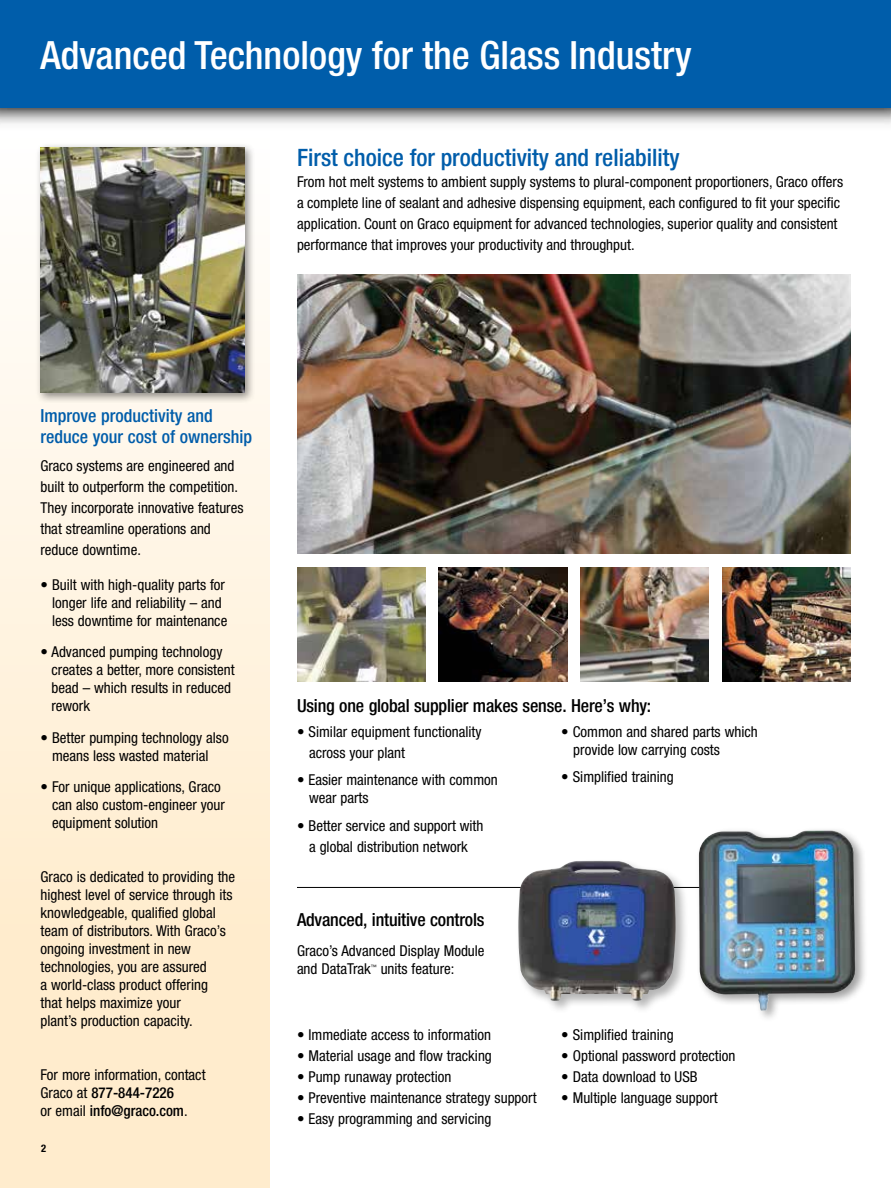
<style>
.page{position:relative;width:891px;height:1188px;background:#fff}
.page>*{position:absolute;margin:0;border:0;box-sizing:border-box;transform-origin:0 0}
.t1{font:500 condensed 39px "Helvetica Neue LT Std";color:#fff}
.t2{font:500 condensed 24px "Helvetica Neue LT Std";color:#005daa}
.t3{font:500 condensed 18px "Helvetica Neue LT Std";letter-spacing:-.01em;color:#000}
.t4{font:500 condensed 18px/21px "Helvetica Neue LT Std";color:#005daa}
.t5{font:condensed 15px/18px "Helvetica Neue LT Std";color:#000}
.t6{font:700 condensed 10.5px "Helvetica Neue LT Std";color:#000}
.t7{font:condensed 6px "Helvetica Neue LT Std";color:#000}
.s1{font-weight:500}
</style>
<div class="page">
<div style="left:0;top:138px;width:270px;height:1050px;background:linear-gradient(to bottom,#fffefb,#ffe9c4)"></div>
<img style="left:0;top:108px;width:891px;height:41px">
<div style="left:0;top:0;width:891px;height:108px;background:#005daa"></div>
<img style="left:297px;top:567px;width:128px;height:115px">
<img style="left:439px;top:567px;width:128px;height:115px">
<img style="left:580px;top:567px;width:129px;height:115px">
<img style="left:297px;top:274px;width:553px;height:280px">
<img style="left:722px;top:567px;width:128px;height:115px">
<div style="left:35px;top:142px;width:221px;height:262px;background:#000;opacity:.45"></div>
<img style="left:40px;top:147px;width:204px;height:246px">
<hr style="left:297px;top:887px;width:553px;height:1px;background:#000">
<div style="left:695px;top:827px;width:173px;height:196px;background:#000;opacity:.38"></div>
<img style="left:699px;top:830px;width:157px;height:181px">
<div style="left:515px;top:858px;width:174px;height:156px;background:#000;opacity:.3"></div>
<img style="left:518px;top:861px;width:158px;height:140px">
<h1 class="t1" style="left:40px;top:32px;width:653px">Advanced Technology for the Glass Industry</h1>
<h2 class="t2" style="left:297px;top:143px;width:384px">First choice for productivity and reliability</h2>
<p class="t5" style="left:297px;top:171px;width:548px;line-height:21px">From hot melt systems to ambient supply systems to plural-component proportioners, Graco offers a complete line of sealant and adhesive dispensing equipment, each configured to fit your specific application. Count on Graco equipment for advanced technologies, superior quality and consistent performance that improves your productivity and throughput.</p>
<p class="t4" style="left:40px;top:404px;width:213px">Improve productivity and reduce your cost of ownership</p>
<p class="t5" style="left:40px;top:455px;width:205px;line-height:21px">Graco systems are engineered and built to outperform the competition.<br>They incorporate innovative features that streamline operations and reduce downtime.</p>
<p class="t5" style="left:52px;top:575px;width:177px;text-indent:-11px">• Built with high-quality parts for longer life and reliability – and less downtime for maintenance</p>
<p class="t5" style="left:52px;top:643px;width:185px;text-indent:-11px">• Advanced pumping technology creates a better, more consistent bead – which results in reduced rework</p>
<p class="t5" style="left:41px;top:728px;width:190px;text-align:center">• Better pumping technology also means less wasted material</p>
<p class="t5" style="left:52px;top:778px;width:174px;text-indent:-11px">• For unique applications, Graco can also custom-engineer your equipment solution</p>
<p class="t5" style="left:41px;top:868px;width:196px">Graco is dedicated to providing the highest level of service through its knowledgeable, qualified global team of distributors. With Graco’s ongoing investment in new technologies, you are assured<br>a world-class product offering<br>that helps maximize your<br>plant’s production capacity.</p>
<p class="t5" style="left:41px;top:1066px;width:166px">For more information, contact<br>Graco at <span class="s1">877-844-7226<br></span>or email <span class="s1">info@graco.com</span>.</p>
<p class="t6" style="left:41px;top:1142px;width:7px">2</p>
<p class="t3" style="left:297px;top:695px;width:356px">Using one global supplier makes sense. Here’s why:</p>
<p class="t5" style="left:309px;top:721px;width:174px;line-height:21px;text-indent:-12px">• Similar equipment functionality across your plant</p>
<p class="t5" style="left:309px;top:771px;width:190px;text-indent:-12px">• Easier maintenance with common wear parts</p>
<p class="t5" style="left:297px;top:815px;width:188px;line-height:21px;text-align:center">• Better service and support with a global distribution network</p>
<p class="t3" style="left:297px;top:909px;width:189px">Advanced, intuitive controls</p>
<p class="t5" style="left:297px;top:941px;width:189px">Graco’s Advanced Display Module and DataTrak</p>
<p class="t7" style="left:371px;top:963px;width:7px">™</p>
<p class="t5" style="left:381px;top:959px;width:75px">units feature:</p>
<p class="t5" style="left:297px;top:1025px;width:196px">• Immediate access to information</p>
<p class="t5" style="left:297px;top:1046px;width:196px">• Material usage and flow tracking</p>
<p class="t5" style="left:297px;top:1067px;width:156px">• Pump runaway protection</p>
<p class="t5" style="left:297px;top:1088px;width:241px">• Preventive maintenance strategy support</p>
<p class="t5" style="left:297px;top:1109px;width:196px">• Easy programming and servicing</p>
<p class="t5" style="left:573px;top:722px;width:186px;text-indent:-12px">• Common and shared parts which provide low carrying costs</p>
<p class="t5" style="left:561px;top:768px;width:114px">• Simplified training</p>
<p class="t5" style="left:561px;top:1025px;width:114px">• Simplified training</p>
<p class="t5" style="left:561px;top:1046px;width:176px">• Optional password protection</p>
<p class="t5" style="left:561px;top:1067px;width:138px">• Data download to USB</p>
<p class="t5" style="left:561px;top:1088px;width:158px">• Multiple language support</p>
</div>
